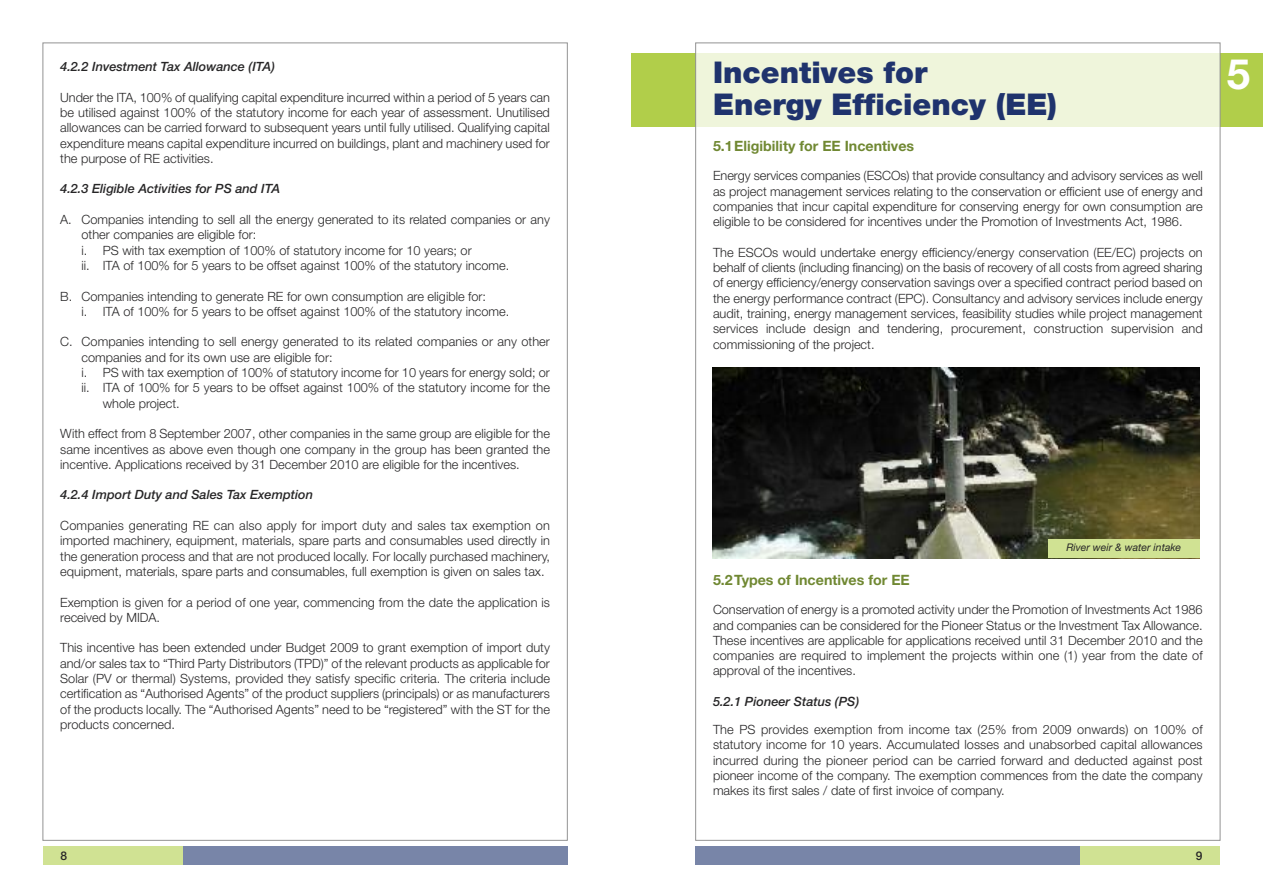
<style>
.page{position:relative;width:1263px;height:893px;background:#fff}
.page>*{position:absolute;margin:0;border:0;box-sizing:border-box;transform-origin:0 0}
.t1{font:700 42px "Helvetica Neue LT Std";color:#fff}
.t2{font:900 30px/31.5px "Helvetica Neue LT Std";color:#1f336d}
.t3{font:700 14.25px "Helvetica Neue LT Std";color:#708832}
.t4{font:300 12.75px/15.3px "Helvetica Neue LT Std";color:#272627;text-align:justify}
.t5{font:italic 500 12.75px "Helvetica Neue LT Std";color:#272627}
.t6{font:500 12px "Helvetica Neue LT Std";color:#272627}
.t7{font:italic 10.5px "Helvetica Neue LT Std";color:#272627}
</style>
<div class="page">
<div style="left:631px;top:53px;width:632px;height:74px;background:#b1ce4a"></div>
<div style="left:183px;top:846px;width:385px;height:18px;background:#7885a8"></div>
<div style="left:43px;top:846px;width:140px;height:18px;background:#d0e293"></div>
<div style="left:696px;top:53px;width:524px;height:74px;background:#eff5db"></div>
<div style="left:695px;top:846px;width:385px;height:18px;background:#7885a8"></div>
<div style="left:1080px;top:846px;width:140px;height:18px;background:#d0e293"></div>
<img style="left:712px;top:368px;width:488px;height:190px">
<div style="left:1048px;top:540px;width:152px;height:18px;background:#d0e293"></div>
<p class="t5" style="left:60px;top:62px;width:216px">4.2.2 Investment Tax Allowance (ITA)</p>
<p class="t4" style="left:60px;top:91px;width:491px">Under the ITA, 100% of qualifying capital expenditure incurred within a period of 5 years can be utilised against 100% of the statutory income for each year of assessment. Unutilised allowances can be carried forward to subsequent years until fully utilised. Qualifying capital expenditure means capital expenditure incurred on buildings, plant and machinery used for the purpose of RE activities.</p>
<p class="t5" style="left:60px;top:184px;width:221px">4.2.3 Eligible Activities for PS and ITA</p>
<p class="t4" style="left:82px;top:213px;width:470px;text-align:left;text-indent:-21px">A. Companies intending to sell all the energy generated to its related companies or any other companies are eligible for:<br>i. PS with tax exemption of 100% of statutory income for 10 years; or<br>ii. ITA of 100% for 5 years to be offset against 100% of the statutory income.</p>
<p class="t4" style="left:82px;top:290px;width:429px;text-indent:-21px">B. Companies intending to generate RE for own consumption are eligible for:<br>i. ITA of 100% for 5 years to be offset against 100% of the statutory income.</p>
<p class="t4" style="left:60px;top:335px;width:491px">C. Companies intending to sell energy generated to its related companies or any other</p>
<p class="t4" style="left:82px;top:351px;width:253px">companies and for its own use are eligible for:</p>
<p class="t4" style="left:82px;top:366px;width:470px">i. PS with tax exemption of 100% of statutory income for 10 years for energy sold; or</p>
<p class="t4" style="left:82px;top:381px;width:470px">ii. ITA of 100% for 5 years to be offset against 100% of the statutory income for the</p>
<p class="t4" style="left:103px;top:397px;width:79px">whole project.</p>
<p class="t4" style="left:60px;top:427px;width:491px">With effect from 8 September 2007, other companies in the same group are eligible for the same incentives as above even though one company in the group has been granted the incentive. Applications received by 31 December 2010 are eligible for the incentives.</p>
<p class="t5" style="left:60px;top:490px;width:254px">4.2.4 Import Duty and Sales Tax Exemption</p>
<p class="t4" style="left:60px;top:519px;width:491px">Companies generating RE can also apply for import duty and sales tax exemption on imported machinery, equipment, materials, spare parts and consumables used directly in the generation process and that are not produced locally. For locally purchased machinery, equipment, materials, spare parts and consumables, full exemption is given on sales tax.</p>
<p class="t4" style="left:60px;top:596px;width:491px">Exemption is given for a period of one year, commencing from the date the application is received by MIDA.</p>
<p class="t4" style="left:60px;top:641px;width:491px">This incentive has been extended under Budget 2009 to grant exemption of import duty and/or sales tax to “Third Party Distributors (TPD)” of the relevant products as applicable for Solar (PV or thermal) Systems, provided they satisfy specific criteria. The criteria include certification as “Authorised Agents” of the product suppliers (principals) or as manufacturers of the products locally. The “Authorised Agents” need to be “registered” with the ST for the products concerned.</p>
<p class="t6" style="left:60px;top:851px;width:8px">8</p>
<h2 class="t2" style="left:713px;top:59px;width:346px">Incentives for<br>Energy Efficiency (EE)</h2>
<p class="t3" style="left:713px;top:141px;width:203px">5.1Eligibility for EE Incentives</p>
<p class="t4" style="left:713px;top:169px;width:491px">Energy services companies (ESCOs) that provide consultancy and advisory services as well as project management services relating to the conservation or efficient use of energy and companies that incur capital expenditure for conserving energy for own consumption are eligible to be considered for incentives under the Promotion of Investments Act, 1986.</p>
<p class="t4" style="left:713px;top:246px;width:491px">The ESCOs would undertake energy efficiency/energy conservation (EE/EC) projects on behalf of clients (including financing) on the basis of recovery of all costs from agreed sharing of energy efficiency/energy conservation savings over a specified contract period based on the energy performance contract (EPC). Consultancy and advisory services include energy audit, training, energy management services, feasibility studies while project management services include design and tendering, procurement, construction supervision and commissioning of the project.</p>
<h1 class="t1" style="left:1227px;top:59px;width:25px">5</h1>
<p class="t7" style="left:1066px;top:544px;width:116px">River weir &amp; water intake</p>
<p class="t3" style="left:713px;top:575px;width:198px">5.2Types of Incentives for EE</p>
<p class="t4" style="left:713px;top:603px;width:491px">Conservation of energy is a promoted activity under the Promotion of Investments Act 1986 and companies can be considered for the Pioneer Status or the Investment Tax Allowance.<br>These incentives are applicable for applications received until 31 December 2010 and the companies are required to implement the projects within one (1) year from the date of approval of the incentives.</p>
<p class="t5" style="left:713px;top:697px;width:148px">5.2.1 Pioneer Status (PS)</p>
<p class="t4" style="left:713px;top:723px;width:491px">The PS provides exemption from income tax (25% from 2009 onwards) on 100% of statutory income for 10 years. Accumulated losses and unabsorbed capital allowances incurred during the pioneer period can be carried forward and deducted against post pioneer income of the company. The exemption commences from the date the company makes its first sales / date of first invoice of company.</p>
<p class="t6" style="left:1196px;top:851px;width:8px">9</p>
</div>
